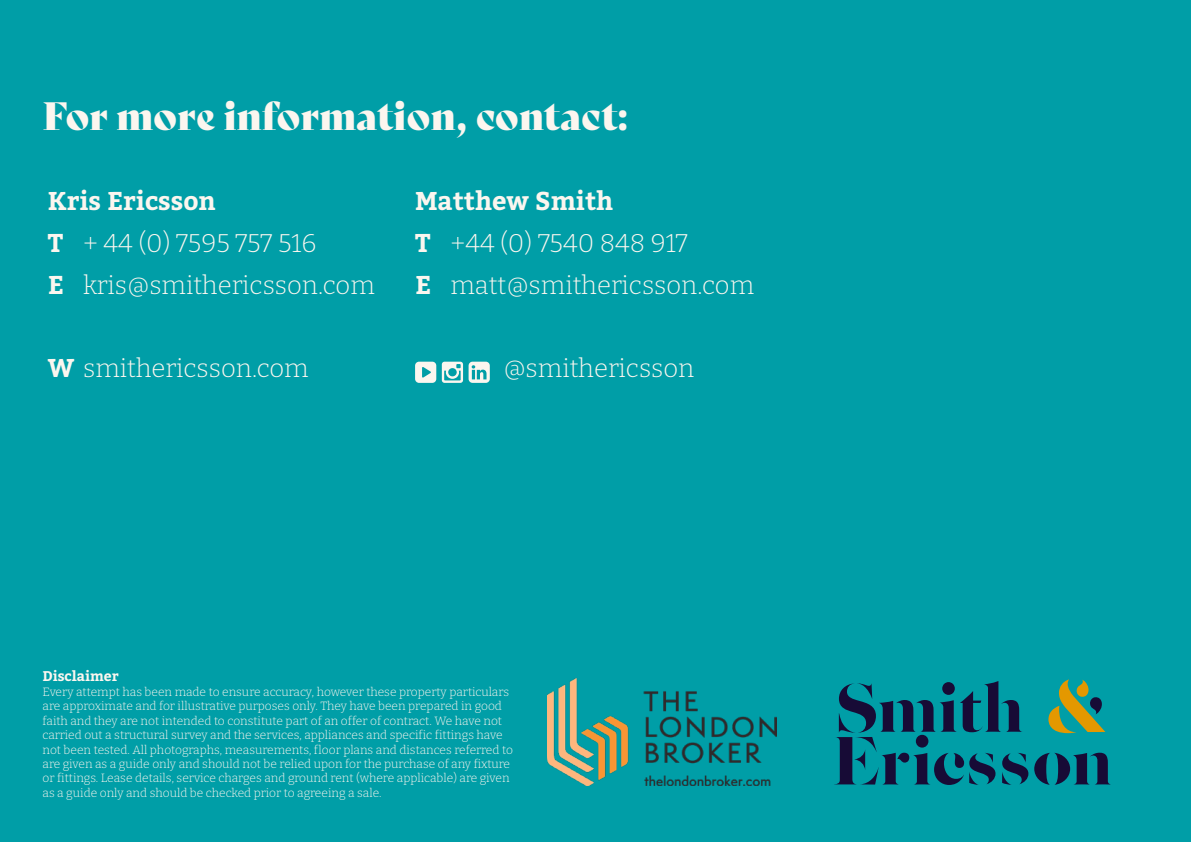
<style>
.page{position:relative;width:1191px;height:842px;background:#009ea7}
.page>*{position:absolute;margin:0;border:0;box-sizing:border-box;transform-origin:0 0}
.t1{font:38.5px "Bely Display";color:#fbf6ef}
.t2{font:100 25.7px/41.8px "Bitter";color:#fbf6ef}
.t3{font:700 14px "Bitter";color:#fbf6ef}
.t4{font:100 12px/14.4px "Bitter";color:#fbf6ef}
.s1{font-weight:700}
</style>
<div class="page">
<svg style="left:834px;top:679px;width:277px;height:106px"></svg>
<svg style="left:415px;top:362px;width:21px;height:21px"></svg>
<svg style="left:442px;top:362px;width:48px;height:21px"></svg>
<img style="left:547px;top:678px;width:230px;height:108px">
<h1 class="t1" style="left:43px;top:85px;width:586px">For more information, contact:</h1>
<h2 class="t2" style="left:48px;top:180px;width:328px"><span class="s1">Kris Ericsson<br>T</span> + 44 (0) 7595 757 516<br><span class="s1">E</span> kris@smithericsson.com</h2>
<h2 class="t2" style="left:48px;top:347px;width:262px"><span class="s1">W</span> smithericsson.com</h2>
<h2 class="t2" style="left:415px;top:180px;width:340px"><span class="s1">Matthew Smith<br>T</span> +44 (0) 7540 848 917<br><span class="s1">E</span> matt@smithericsson.com</h2>
<h2 class="t2" style="left:503px;top:347px;width:192px">@smithericsson</h2>
<p class="t3" style="left:43px;top:668px;width:78px">Disclaimer</p>
<p class="t4" style="left:43px;top:684px;width:472px">Every attempt has been made to ensure accuracy, however these property particulars are approximate and for illustrative purposes only. They have been prepared in good faith and they are not intended to constitute part of an offer of contract. We have not carried out a structural survey and the services, appliances and specific fittings have not been tested. All photographs, measurements, floor plans and distances referred to are given as a guide only and should not be relied upon for the purchase of any fixture or fittings. Lease details, service charges and ground rent (where applicable) are given as a guide only and should be checked prior to agreeing a sale.</p>
</div>
